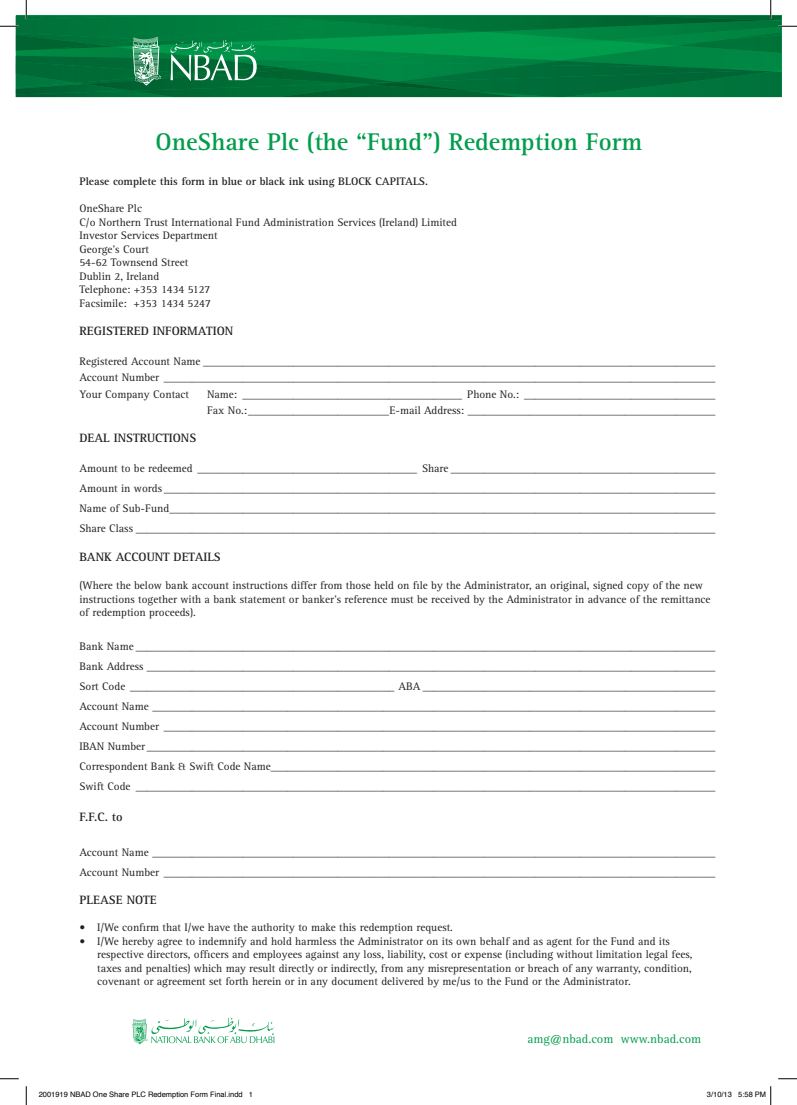
<style>
.page{position:relative;width:797px;height:1105px;background:#fff}
.page>*{position:absolute;margin:0;border:0;box-sizing:border-box;transform-origin:0 0}
.t1{font:700 25px "Rotis Serif";color:#009d4c}
.t2{font:700 12.5px "Rotis Serif";color:#231f20}
.t3{font:12.5px "Rotis Serif";color:#009d4c}
.t4{font:11.25px/13.5px "Rotis Serif";color:#231f20}
.t5{font:700 11.25px "Rotis Serif";color:#231f20}
.t6{font:7.5px "Helvetica";color:#000}
</style>
<div class="page">
<img style="left:434px;top:54px;width:43px;height:2px">
<img style="left:344px;top:61px;width:49px;height:1px">
<img style="left:16px;top:95px;width:115px;height:2px">
<img style="left:477px;top:54px;width:83px;height:2px">
<img style="left:16px;top:84px;width:115px;height:11px">
<img style="left:393px;top:56px;width:167px;height:6px">
<img style="left:295px;top:62px;width:233px;height:7px">
<div style="left:434px;top:41px;width:221px;height:13px;background:#009e4d"></div>
<img style="left:16px;top:83px;width:60px;height:5px">
<img style="left:257px;top:43px;width:177px;height:18px">
<img style="left:276px;top:59px;width:68px;height:8px">
<img style="left:774px;top:71px;width:7px;height:26px">
<img style="left:477px;top:71px;width:297px;height:26px">
<img style="left:560px;top:46px;width:221px;height:22px">
<img style="left:755px;top:68px;width:26px;height:3px">
<img style="left:528px;top:61px;width:171px;height:4px">
<img style="left:396px;top:65px;width:359px;height:17px">
<img style="left:606px;top:41px;width:49px;height:3px">
<img style="left:655px;top:41px;width:22px;height:5px">
<img style="left:483px;top:20px;width:298px;height:21px">
<img style="left:730px;top:32px;width:51px;height:3px">
<img style="left:677px;top:35px;width:104px;height:18px">
<img style="left:16px;top:16px;width:239px;height:17px">
<img style="left:16px;top:33px;width:135px;height:7px">
<img style="left:151px;top:22px;width:332px;height:21px">
<img style="left:97px;top:40px;width:73px;height:7px">
<img style="left:765px;top:16px;width:16px;height:4px">
<img style="left:255px;top:16px;width:91px;height:6px">
<img style="left:346px;top:16px;width:419px;height:16px">
<img style="left:276px;top:67px;width:19px;height:2px">
<img style="left:131px;top:91px;width:146px;height:6px">
<img style="left:351px;top:84px;width:20px;height:1px">
<img style="left:84px;top:81px;width:267px;height:10px">
<img style="left:215px;top:69px;width:181px;height:15px">
<img style="left:16px;top:73px;width:178px;height:10px">
<img style="left:16px;top:47px;width:154px;height:9px">
<img style="left:16px;top:56px;width:260px;height:17px">
<img style="left:277px;top:85px;width:243px;height:12px">
<img style="left:371px;top:82px;width:106px;height:10px">
<img style="left:16px;top:35px;width:81px;height:16px">
<img style="left:44px;top:45px;width:70px;height:5px">
<svg style="left:133px;top:37px;width:28px;height:49px"></svg>
<svg style="left:170px;top:40px;width:87px;height:41px"></svg>
<svg style="left:133px;top:1017px;width:141px;height:27px"></svg>
<svg style="left:778px;top:25px;width:19px;height:2px"></svg>
<svg style="left:0;top:1078px;width:19px;height:1px"></svg>
<svg style="left:778px;top:1078px;width:19px;height:1px"></svg>
<svg style="left:0;top:0;width:151px;height:27px"></svg>
<svg style="left:25px;top:1086px;width:2px;height:19px"></svg>
<svg style="left:770px;top:0;width:1px;height:19px"></svg>
<svg style="left:770px;top:1086px;width:1px;height:19px"></svg>
<h1 class="t1" style="left:155px;top:127px;width:488px">OneShare Plc (the “Fund”) Redemption Form</h1>
<p class="t5" style="left:79px;top:175px;width:350px">Please complete this form in blue or black ink using BLOCK CAPITALS.</p>
<p class="t4" style="left:79px;top:202px;width:379px">OneShare Plc<br>C/o Northern Trust International Fund Administration Services (Ireland) Limited<br>Investor Services Department<br>George’s Court<br>54-62 Townsend Street<br>Dublin 2, Ireland<br>Telephone: +353 1434 5127<br>Facsimile: +353 1434 5247</p>
<p class="t2" style="left:79px;top:324px;width:155px">REGISTERED INFORMATION</p>
<p class="t4" style="left:79px;top:354px;width:637px;line-height:16.2px;text-align:justify">Registered Account Name ___________________________________________________________________________________________ Account Number __________________________________________________________________________________________________ Your Company Contact</p>
<p class="t4" style="left:207px;top:386px;width:510px;line-height:16.2px">Name: _______________________________________ Phone No.: __________________________________<br>Fax No.:_________________________E-mail Address: ____________________________________________</p>
<p class="t2" style="left:79px;top:431px;width:118px">DEAL INSTRUCTIONS</p>
<p class="t4" style="left:79px;top:459px;width:637px;line-height:20px;text-align:justify">Amount to be redeemed _______________________________________ Share _______________________________________________ Amount in words __________________________________________________________________________________________________ Name of Sub-Fund_________________________________________________________________________________________________ Share Class _______________________________________________________________________________________________________</p>
<p class="t2" style="left:79px;top:549px;width:143px">BANK ACCOUNT DETAILS</p>
<p class="t4" style="left:79px;top:579px;width:632px">(Where the below bank account instructions differ from those held on file by the Administrator, an original, signed copy of the new instructions together with a bank statement or banker’s reference must be received by the Administrator in advance of the remittance of redemption proceeds).</p>
<p class="t4" style="left:79px;top:636px;width:637px;line-height:20px;text-align:justify">Bank Name _______________________________________________________________________________________________________ Bank Address _____________________________________________________________________________________________________ Sort Code _______________________________________________ ABA ____________________________________________________ Account Name ____________________________________________________________________________________________________ Account Number __________________________________________________________________________________________________ IBAN Number _____________________________________________________________________________________________________ Correspondent Bank &amp; Swift Code Name_______________________________________________________________________________ Swift Code _______________________________________________________________________________________________________</p>
<p class="t2" style="left:79px;top:809px;width:45px">F.F.C. to</p>
<p class="t4" style="left:79px;top:842px;width:637px;line-height:20px">Account Name ____________________________________________________________________________________________________<br>Account Number __________________________________________________________________________________________________</p>
<p class="t2" style="left:79px;top:893px;width:79px">PLEASE NOTE</p>
<p class="t4" style="left:79px;top:921px;width:375px">• I/We confirm that I/we have the authority to make this redemption request.</p>
<p class="t4" style="left:97px;top:935px;width:597px;text-indent:-18px">• I/We hereby agree to indemnify and hold harmless the Administrator on its own behalf and as agent for the Fund and its respective directors, officers and employees against any loss, liability, cost or expense (including without limitation legal fees, taxes and penalties) which may result directly or indirectly, from any misrepresentation or breach of any warranty, condition, covenant or agreement set forth herein or in any document delivered by me/us to the Fund or the Administrator.</p>
<p class="t3" style="left:527px;top:1032px;width:175px">amg@nbad.com www.nbad.com</p>
<p class="t6" style="left:39px;top:1089px;width:216px">2001919 NBAD One Share PLC Redemption Form Final.indd 1</p>
<p class="t6" style="left:707px;top:1089px;width:61px">3/10/13 5:58 PM</p>
</div>
